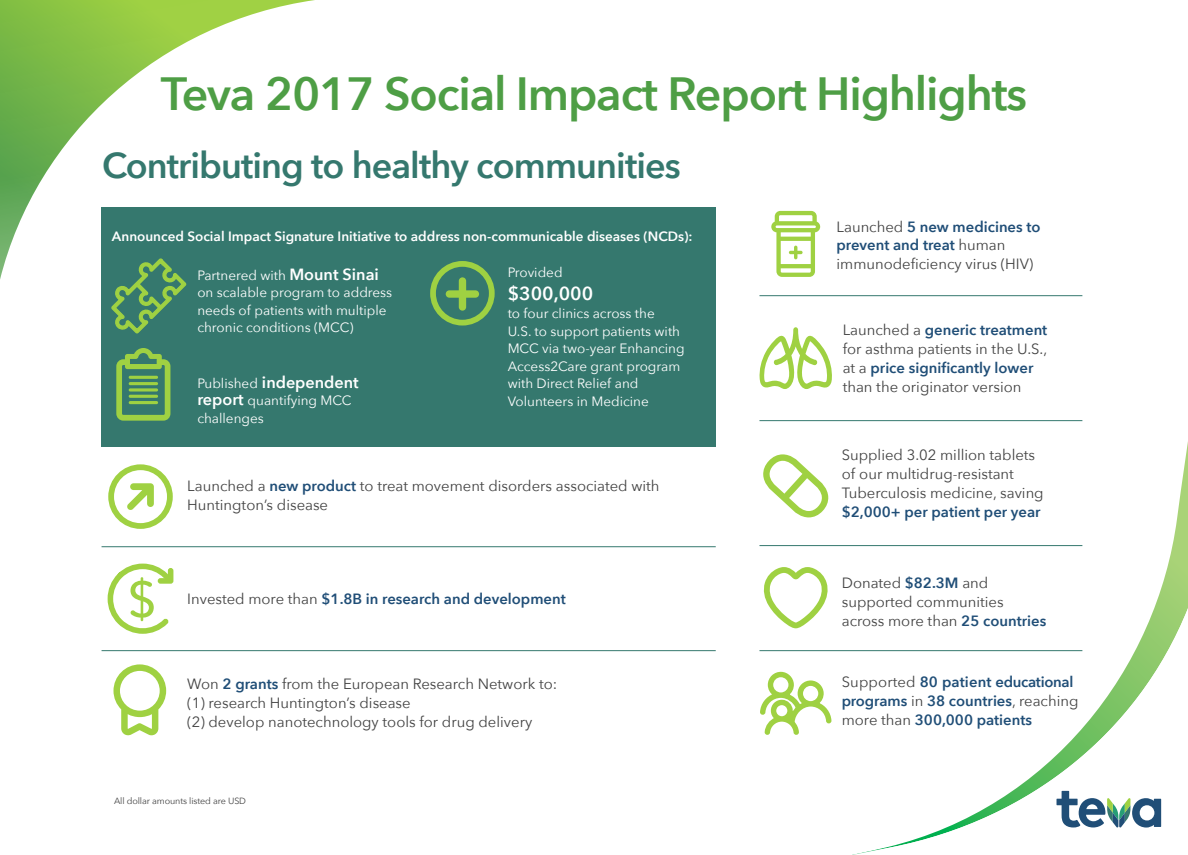
<style>
.page{position:relative;width:1188px;height:855px;background:#fff}
.page>*{position:absolute;margin:0;border:0;box-sizing:border-box;transform-origin:0 0}
.t1{font:600 46.5px "Avenir Next";letter-spacing:-.025em;color:#4e9e45}
.t2{font:600 36px "Avenir Next";letter-spacing:-.025em;color:#35786e}
.t3{font:600 18.9px "Avenir Next";color:#fff}
.t4{font:600 16.2px "Avenir Next";color:#fff}
.t5{font:14.85px/18.9px "Avenir Next";color:#424242}
.t6{font:600 14.85px/18.9px "Avenir Next";color:#204e77}
.t7{font:13.5px/17.5px "Avenir Next";color:#fff}
.t8{font:600 13.5px "Avenir Next";color:#fff}
.t9{font:9px "Avenir Next";letter-spacing:-.01em;color:#424242}
.s1{font-weight:600;font-size:16.2px}
.s2{font-weight:400;font-size:13.5px}
.s3{font-weight:600;color:#204e77}
.s4{font-weight:400;color:#424242}
</style>
<div class="page">
<svg style="left:831px;top:420px;width:357px;height:435px"></svg>
<svg style="left:1057px;top:791px;width:104px;height:37px"></svg>
<svg style="left:0;top:0;width:315px;height:279px"></svg>
<hr style="left:102px;top:650px;width:614px;height:1px;background:#35786e">
<hr style="left:102px;top:546px;width:614px;height:1px;background:#35786e">
<hr style="left:759px;top:295px;width:323px;height:1px;background:#35786e">
<svg style="left:763px;top:567px;width:65px;height:61px"></svg>
<svg style="left:113px;top:664px;width:53px;height:72px"></svg>
<svg style="left:760px;top:671px;width:73px;height:105px"></svg>
<svg style="left:763px;top:454px;width:65px;height:63px"></svg>
<svg style="left:759px;top:327px;width:73px;height:62px"></svg>
<svg style="left:107px;top:563px;width:67px;height:71px"></svg>
<svg style="left:108px;top:464px;width:65px;height:65px"></svg>
<div style="left:101px;top:207px;width:615px;height:240px;background:#35786e"></div>
<svg style="left:430px;top:261px;width:65px;height:65px"></svg>
<svg style="left:111px;top:258px;width:76px;height:163px"></svg>
<svg style="left:771px;top:211px;width:49px;height:66px"></svg>
<hr style="left:759px;top:420px;width:323px;height:1px;background:#35786e">
<hr style="left:759px;top:545px;width:323px;height:1px;background:#35786e">
<hr style="left:759px;top:650px;width:323px;height:1px;background:#35786e">
<h1 class="t1" style="left:161px;top:53px;width:868px">Teva 2017 Social Impact Report Highlights</h1>
<h2 class="t2" style="left:102px;top:135px;width:580px">Contributing to healthy communities</h2>
<p class="t8" style="left:112px;top:225px;width:582px">Announced Social Impact Signature Initiative to address non-communicable diseases (NCDs):</p>
<p class="t7" style="left:508px;top:263px;width:56px">Provided</p>
<p class="t7" style="left:508px;top:304px;width:179px">to four clinics across the<br>U.S. to support patients with<br>MCC via two-year Enhancing<br>Access2Care grant program with Direct Relief and<br>Volunteers in Medicine</p>
<p class="t7" style="left:197px;top:265px;width:196px">Partnered with <span class="s1">Mount Sinai </span>on scalable program to address needs of patients with multiple chronic conditions (MCC)</p>
<p class="t3" style="left:508px;top:277px;width:87px">$300,000</p>
<p class="t4" style="left:197px;top:368px;width:163px"><span class="s2">Published</span> independent</p>
<p class="t7" style="left:197px;top:391px;width:156px"><span class="s1">report</span> quantifying MCC challenges</p>
<p class="t5" style="left:187px;top:476px;width:474px">Launched a <span class="s3">new product</span> to treat movement disorders associated with<br>Huntington’s disease</p>
<p class="t6" style="left:187px;top:589px;width:380px"><span class="s4">Invested more than</span> $1.8B in research and development</p>
<p class="t5" style="left:837px;top:216px;width:206px">Launched <span class="s3">5 new medicines to prevent and treat</span> human immunodeficiency virus (HIV)</p>
<p class="t5" style="left:843px;top:320px;width:206px">Launched a <span class="s3">generic treatment </span>for asthma patients in the U.S., at a <span class="s3">price significantly lower </span>than the originator version</p>
<p class="t5" style="left:842px;top:445px;width:203px">Supplied 3.02 million tablets of our multidrug-resistant<br>Tuberculosis medicine, saving</p>
<p class="t6" style="left:842px;top:502px;width:200px">$2,000+ per patient per year</p>
<p class="t5" style="left:842px;top:573px;width:206px">Donated <span class="s3">$82.3M</span> and supported communities across more than <span class="s3">25 countries</span></p>
<p class="t5" style="left:187px;top:674px;width:372px">Won <span class="s3">2 grants</span> from the European Research Network to: (1) research Huntington’s disease<br>(2) develop nanotechnology tools for drug delivery</p>
<p class="t6" style="left:842px;top:672px;width:238px"><span class="s4">Supported</span> 80 patient educational programs <span class="s4">in</span> 38 countries<span class="s4">, reaching more than</span> 300,000 patients</p>
<p class="t9" style="left:114px;top:794px;width:134px">All dollar amounts listed are USD</p>
</div>
